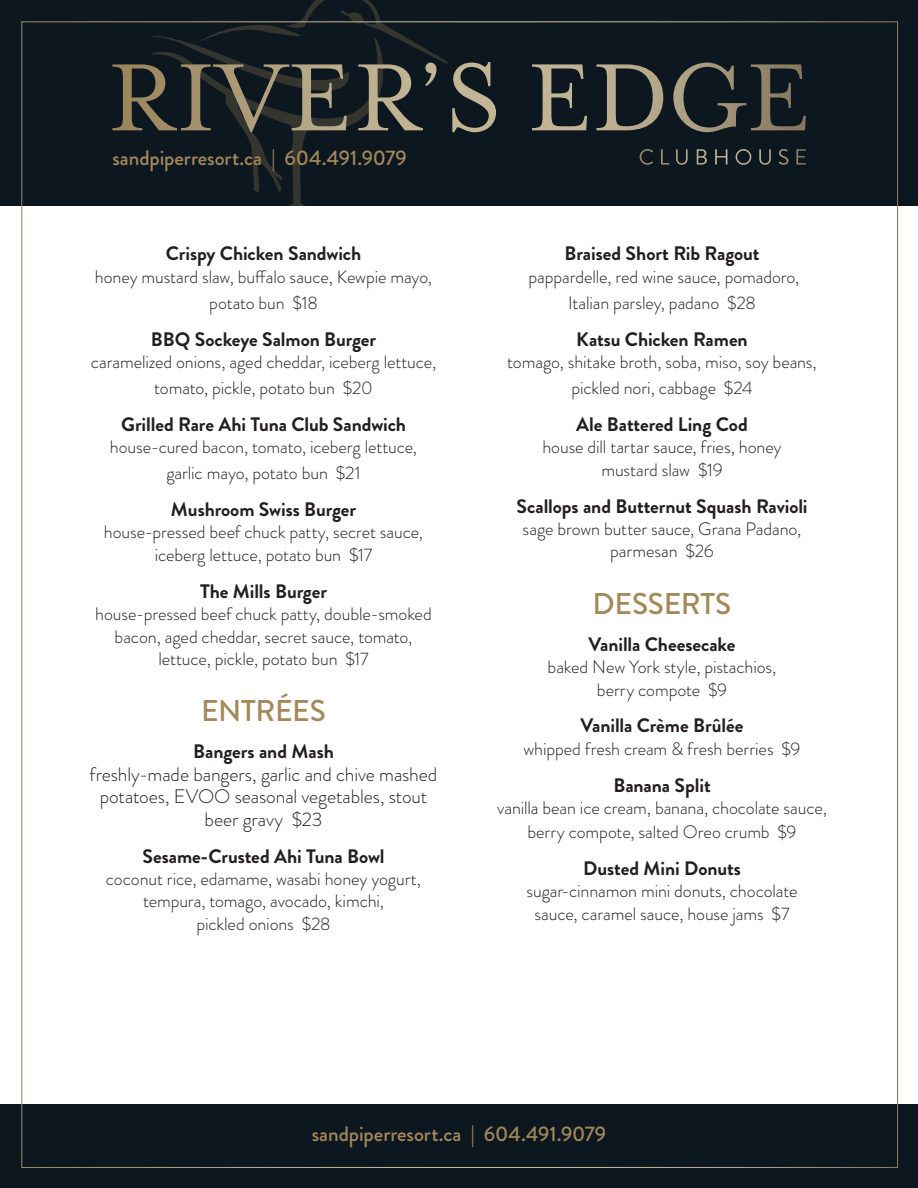
<style>
.page{position:relative;width:918px;height:1188px;background:#fff}
.page>*{position:absolute;margin:0;border:0;box-sizing:border-box;transform-origin:0 0}
.t1{font:500 30px "Brandon Grotesque";letter-spacing:-.01em;color:#a38859}
.t2{font:500 21px "Brandon Grotesque";letter-spacing:-.005em;color:#a38859}
.t3{font:700 19.5px "Brandon Grotesque";letter-spacing:-.005em;color:#231f20}
.t4{font:300 19.5px/22.5px "Brandon Grotesque";letter-spacing:-.005em;color:#231f20;text-align:center}
.t5{font:300 18px/22.5px "Brandon Grotesque";letter-spacing:-.005em;color:#231f20;text-align:center}
.s1{font-weight:700}
</style>
<div class="page">
<div style="left:0;top:0;width:918px;height:205px;background:#0d1720"></div>
<svg style="left:149px;top:0;width:298px;height:205px"></svg>
<svg style="left:213px;top:62px;width:593px;height:70px"></svg>
<svg style="left:640px;top:149px;width:166px;height:16px"></svg>
<div style="left:0;top:1105px;width:918px;height:83px;background:#0d1720"></div>
<p class="t2" style="left:112px;top:143px;width:296px">sandpiperresort.ca | 604.491.9079</p>
<p class="t3" style="left:166px;top:240px;width:197px">Crispy Chicken Sandwich</p>
<p class="t5" style="left:95px;top:264px;width:339px;line-height:26px">honey mustard slaw, buffalo sauce, Kewpie mayo, potato bun $18</p>
<p class="t3" style="left:151px;top:325px;width:227px">BBQ Sockeye Salmon Burger</p>
<p class="t5" style="left:91px;top:349px;width:347px;line-height:26px">caramelized onions, aged cheddar, iceberg lettuce, tomato, pickle, potato bun $20</p>
<p class="t3" style="left:121px;top:410px;width:287px">Grilled Rare Ahi Tuna Club Sandwich</p>
<p class="t5" style="left:110px;top:434px;width:309px;line-height:26px">house-cured bacon, tomato, iceberg lettuce, garlic mayo, potato bun $21</p>
<p class="t3" style="left:171px;top:496px;width:187px">Mushroom Swiss Burger</p>
<p class="t5" style="left:104px;top:521px;width:321px">house-pressed beef chuck patty, secret sauce, iceberg lettuce, potato bun $17</p>
<p class="t3" style="left:200px;top:577px;width:129px">The Mills Burger</p>
<p class="t5" style="left:95px;top:603px;width:338px">house-pressed beef chuck patty, double-smoked bacon, aged cheddar, secret sauce, tomato, lettuce, pickle, potato bun $17</p>
<p class="t1" style="left:201px;top:690px;width:126px">ENTRÉES</p>
<p class="t4" style="left:90px;top:740px;width:349px"><span class="s1">Bangers and Mash<br></span>freshly-made bangers, garlic and chive mashed potatoes, EVOO seasonal vegetables, stout beer gravy $23</p>
<p class="t3" style="left:142px;top:842px;width:244px">Sesame-Crusted Ahi Tuna Bowl</p>
<p class="t5" style="left:106px;top:868px;width:317px">coconut rice, edamame, wasabi honey yogurt, tempura, tomago, avocado, kimchi,<br>pickled onions $28</p>
<p class="t3" style="left:564px;top:240px;width:197px">Braised Short Rib Ragout</p>
<p class="t5" style="left:529px;top:264px;width:272px;line-height:26px">pappardelle, red wine sauce, pomadoro,<br>Italian parsley, padano $28</p>
<p class="t3" style="left:576px;top:325px;width:173px">Katsu Chicken Ramen</p>
<p class="t5" style="left:507px;top:349px;width:311px;line-height:26px">tomago, shitake broth, soba, miso, soy beans, pickled nori, cabbage $24</p>
<p class="t3" style="left:576px;top:410px;width:173px">Ale Battered Ling Cod</p>
<p class="t5" style="left:542px;top:436px;width:241px">house dill tartar sauce, fries, honey mustard slaw $19</p>
<p class="t3" style="left:516px;top:492px;width:293px">Scallops and Butternut Squash Ravioli</p>
<p class="t5" style="left:523px;top:518px;width:280px">sage brown butter sauce, Grana Padano, parmesan $26</p>
<p class="t1" style="left:593px;top:583px;width:140px">DESSERTS</p>
<p class="t3" style="left:589px;top:630px;width:148px">Vanilla Cheesecake</p>
<p class="t5" style="left:548px;top:656px;width:230px">baked New York style, pistachios, berry compote $9</p>
<p class="t3" style="left:581px;top:712px;width:164px">Vanilla Crème Brûlée</p>
<p class="t5" style="left:524px;top:738px;width:278px">whipped fresh cream &amp; fresh berries $9</p>
<p class="t3" style="left:613px;top:771px;width:99px">Banana Split</p>
<p class="t5" style="left:497px;top:796px;width:331px;line-height:24px">vanilla bean ice cream, banana, chocolate sauce, berry compote, salted Oreo crumb $9</p>
<p class="t3" style="left:583px;top:855px;width:159px">Dusted Mini Donuts</p>
<p class="t5" style="left:527px;top:880px;width:272px">sugar-cinnamon mini donuts, chocolate sauce, caramel sauce, house jams $7</p>
<p class="t2" style="left:312px;top:1119px;width:296px">sandpiperresort.ca | 604.491.9079</p>
</div>
